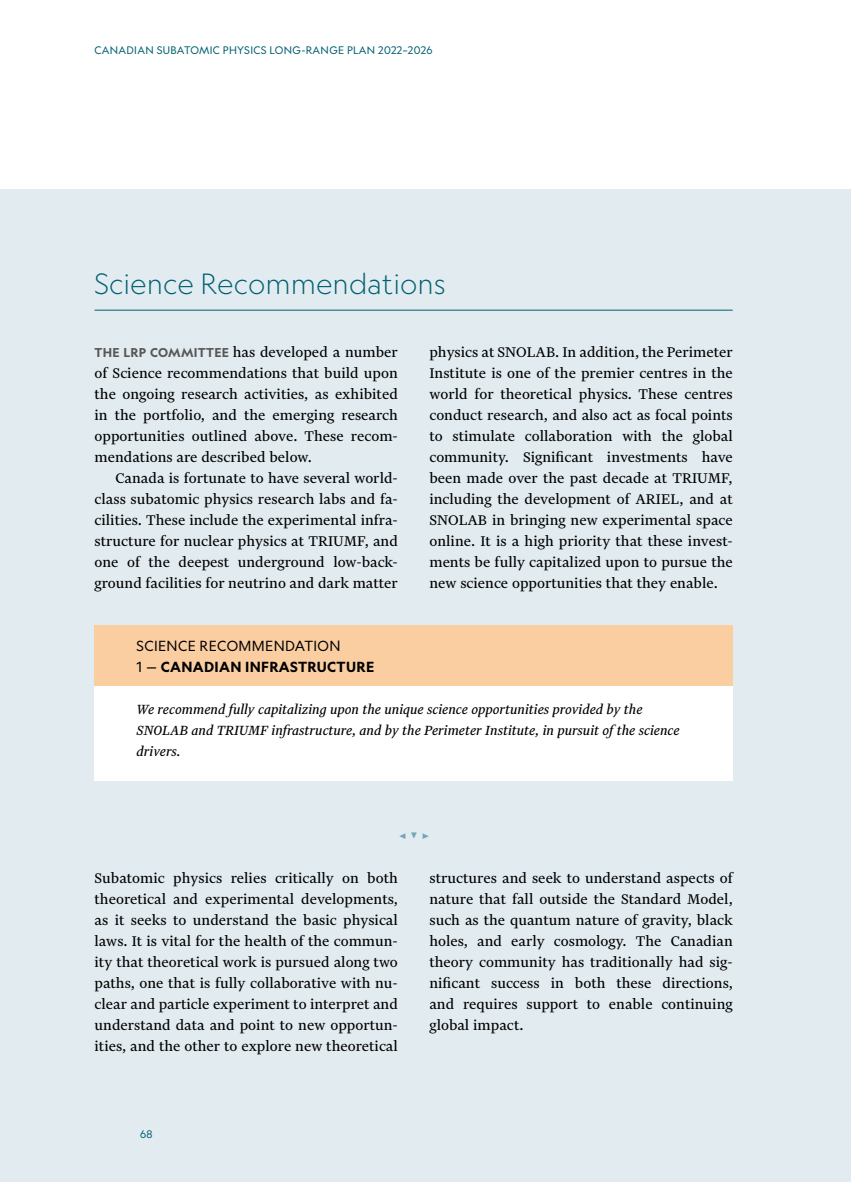
<style>
.page{position:relative;width:851px;height:1182px;background:#fff}
.page>*{position:absolute;margin:0;border:0;box-sizing:border-box;transform-origin:0 0}
.LRP_H2{font:300 28px "Geograph";color:#006071}
.LRP_prose_first_para{font:16.62px/21px "Financier Text";color:#000;text-align:justify}
.LRP_prose{font:16.62px/21px "Financier Text";color:#000;text-align:justify}
.LRP_recommendation{font:italic 15.75px/21px "Financier Text";color:#000}
.LRP_divider_between{font:500 15.75px "Meta OT";color:#72a6b4}
.LRP_recommendation-2{font:14px/21px "Geograph";letter-spacing:.025em;color:#000}
.t1{font:10.5px "Geograph";letter-spacing:.03em;color:#006071}
.s1{font-family:"Geograph";font-weight:700;font-size:12.25px;color:#575756}
.s2{font-weight:700}
</style>
<div class="page">
<div style="left:0;top:189px;width:850px;height:992px;background:#e2ecf0"></div>
<hr style="left:94px;top:310px;width:638px;height:1px;background:#006071">
<div style="left:94px;top:624px;width:638px;height:72px;background:#fbcea2"></div>
<div style="left:94px;top:686px;width:638px;height:94px;background:#fff"></div>
<p class="t1" style="left:94px;top:43px;width:339px">CANADIAN SUBATOMIC PHYSICS LONG-RANGE PLAN 2022–2026</p>
<h2 class="LRP_H2" style="left:94px;top:267px;width:353px">Science Recommendations</h2>
<p class="LRP_prose_first_para" style="left:94px;top:342px;width:305px"><span class="s1">THE LRP COMMITTEE</span> has developed a number of Science recommendations that build upon the ongoing research activities, as exhibited in the portfolio, and the emerging research opportunities outlined above. These recom&shy;mendations are described below.</p>
<p class="LRP_prose" style="left:94px;top:468px;width:305px;text-indent:21px">Canada is fortunate to have several world&shy;class subatomic physics research labs and fa&shy;cilities. These include the experimental infra&shy;structure for nuclear physics at TRIUMF, and one of the deepest underground low-back&shy;ground facilities for neutrino and dark matter</p>
<p class="LRP_prose" style="left:429px;top:342px;width:305px">physics at SNOLAB. In addition, the Perimeter Institute is one of the premier centres in the world for theoretical physics. These centres conduct research, and also act as focal points to stimulate collaboration with the global community. Significant investments have been made over the past decade at TRIUMF, including the development of ARIEL, and at SNOLAB in bringing new experimental space online. It is a high priority that these invest&shy;ments be fully capitalized upon to pursue the new science opportunities that they enable.</p>
<h3 class="LRP_recommendation-2" style="left:136px;top:635px;width:239px">SCIENCE RECOMMENDATION<br>1 — <span class="s2">CANADIAN INFRASTRUCTURE</span></h3>
<h3 class="LRP_recommendation" style="left:136px;top:699px;width:544px">We recommend fully capitalizing upon the unique science opportunities provided by the<br>SNOLAB and TRIUMF infrastructure, and by the Perimeter Institute, in pursuit of the science drivers.</h3>
<p class="LRP_divider_between" style="left:398px;top:825px;width:33px">◂ ▾ ▸</p>
<p class="LRP_prose_first_para" style="left:94px;top:867px;width:305px">Subatomic physics relies critically on both theoretical and experimental developments, as it seeks to understand the basic physical laws. It is vital for the health of the commun&shy;ity that theoretical work is pursued along two paths, one that is fully collaborative with nu&shy;clear and particle experiment to interpret and understand data and point to new opportun&shy;ities, and the other to explore new theoretical</p>
<p class="LRP_prose_first_para" style="left:429px;top:867px;width:305px">structures and seek to understand aspects of nature that fall outside the Standard Model, such as the quantum nature of gravity, black holes, and early cosmology. The Canadian theory community has traditionally had sig&shy;nificant success in both these directions, and requires support to enable continuing global impact.</p>
<p class="t1" style="left:140px;top:1127px;width:14px">68</p>
</div>
